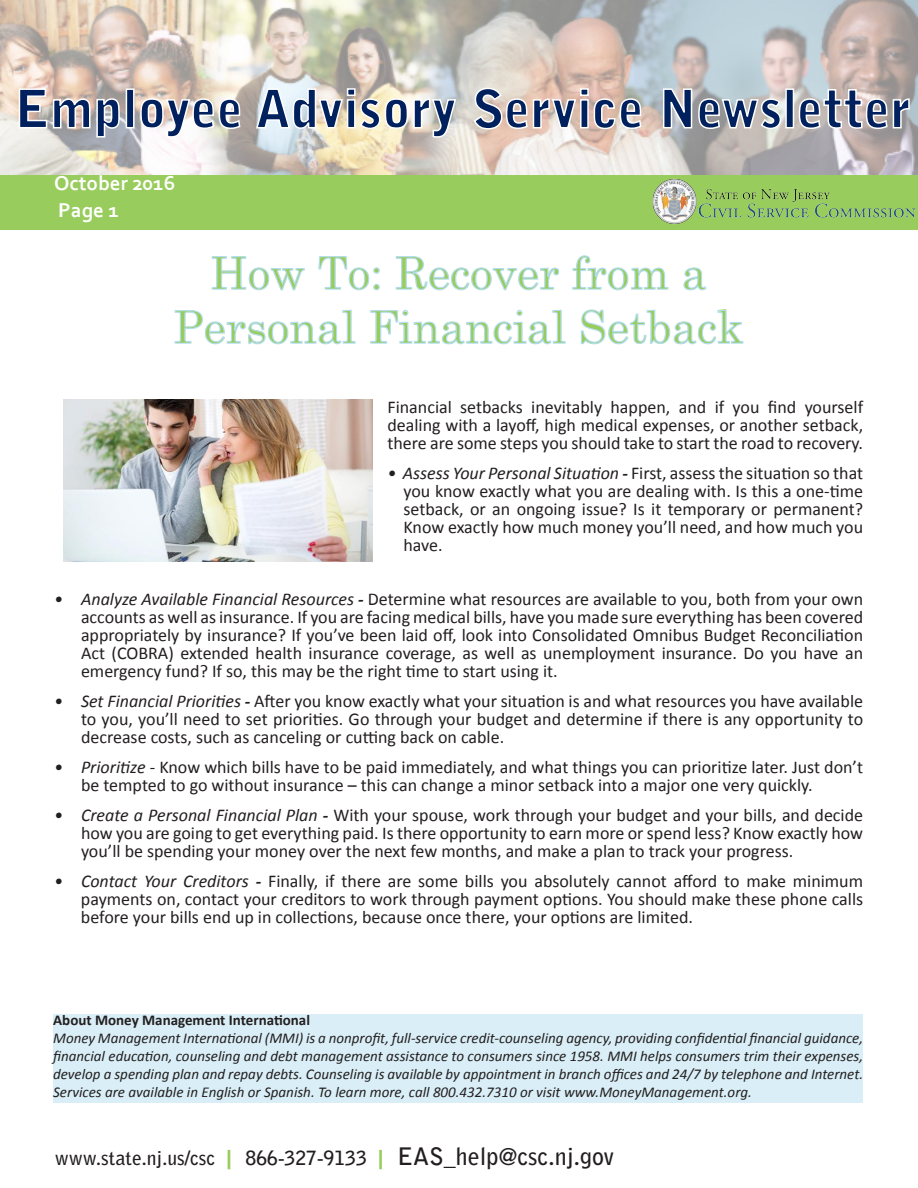
<style>
.page{position:relative;width:918px;height:1188px;background:#fff}
.page>*{position:absolute;margin:0;border:0;box-sizing:border-box;transform-origin:0 0}
.t1{font:900 52.5px "Bell Gothic Std";color:#00215d}
.t2{font:45px "Century Schoolbook";color:#98cc5c}
.t3{font:700 21px "Corbel";color:#fff}
.t4{font:700 19.5px "Bell Gothic Std";color:#231f20}
.t5{font:18px/18px "Calibri";color:#231f20;text-align:justify}
.t6{font:italic 15px/18px "Calibri";color:#231f20;text-align:justify}
.t7{font:700 15px "Calibri";color:#231f20}
.s1{font-style:italic}
.s2{font-weight:700;font-style:italic}
.s3{font-family:"Arial";font-weight:900;font-size:21px;color:#98cc5c}
.s4{font-size:24px}
</style>
<div class="page">
<div style="left:0;top:175px;width:918px;height:55px;background:#98cc5c"></div>
<svg style="left:0;top:0;width:918px;height:175px;background:#cdc7c0"></svg>
<svg style="left:18px;top:88px;width:103px;height:50px;background:#d1c6c0"></svg>
<div style="left:126px;top:88px;width:9px;height:40px;border:2px solid #fff"></div>
<svg style="left:140px;top:97px;width:101px;height:41px"></svg>
<svg style="left:255px;top:87px;width:202px;height:51px"></svg>
<svg style="left:473px;top:87px;width:169px;height:44px;background:#e1cdc3"></svg>
<svg style="left:662px;top:88px;width:120px;height:42px;background:#c5c6c6"></svg>
<div style="left:785px;top:88px;width:9px;height:40px;border:2px solid #fff"></div>
<svg style="left:797px;top:88px;width:113px;height:42px;background:#c8c0bf"></svg>
<img style="left:652px;top:178px;width:264px;height:47px">
<svg style="left:211px;top:256px;width:94px;height:35px"></svg>
<svg style="left:318px;top:256px;width:62px;height:35px"></svg>
<svg style="left:396px;top:256px;width:164px;height:35px"></svg>
<svg style="left:572px;top:255px;width:97px;height:36px"></svg>
<svg style="left:683px;top:267px;width:24px;height:24px"></svg>
<svg style="left:174px;top:309px;width:182px;height:36px"></svg>
<svg style="left:370px;top:309px;width:196px;height:36px"></svg>
<svg style="left:581px;top:309px;width:163px;height:36px"></svg>
<div style="left:53px;top:1014px;width:810px;height:89px;background:#d9eef6"></div>
<img style="left:63px;top:400px;width:309px;height:161px">
<p class="t1" style="left:15px;top:78px;width:897px">Employee Advisory Service Newsletter</p>
<p class="t3" style="left:54px;top:170px;width:123px">October 2016</p>
<p class="t3" style="left:58px;top:197px;width:62px">Page 1</p>
<p class="t2" style="left:210px;top:235px;width:498px">How To: Recover from a</p>
<p class="t2" style="left:174px;top:289px;width:572px">Personal Financial Setback</p>
<p class="t5" style="left:387px;top:398px;width:477px">Financial setbacks inevitably happen, and if you find yourself dealing with a layoff, high medical expenses, or another setback, there are some steps you should take to start the road to recovery.</p>
<p class="t5" style="left:403px;top:464px;width:461px;text-indent:-16px"><span class="s1">• Assess Your Personal Situation</span> <span class="s2">-</span> First, assess the situation so that you know exactly what you are dealing with. Is this a one-time setback, or an ongoing issue? Is it temporary or permanent?<br>Know exactly how much money you’ll need, and how much you have.</p>
<p class="t5" style="left:81px;top:590px;width:784px;text-indent:-27px"><span class="s1">• Analyze Available Financial Resources</span> <span class="s2">-</span> Determine what resources are available to you, both from your own accounts as well as insurance. If you are facing medical bills, have you made sure everything has been covered appropriately by insurance? If you’ve been laid off, look into Consolidated Omnibus Budget Reconciliation Act (COBRA) extended health insurance coverage, as well as unemployment insurance. Do you have an emergency fund? If so, this may be the right time to start using it.</p>
<p class="t5" style="left:81px;top:692px;width:784px;text-indent:-27px"><span class="s1">• Set Financial Priorities</span> <span class="s2">-</span> After you know exactly what your situation is and what resources you have available to you, you’ll need to set priorities. Go through your budget and determine if there is any opportunity to decrease costs, such as canceling or cutting back on cable.</p>
<p class="t5" style="left:81px;top:758px;width:784px;text-indent:-27px"><span class="s1">• Prioritize</span> - Know which bills have to be paid immediately, and what things you can prioritize later. Just don’t be tempted to go without insurance – this can change a minor setback into a major one very quickly.</p>
<p class="t5" style="left:81px;top:806px;width:784px;text-indent:-27px"><span class="s1">• Create a Personal Financial Plan</span> <span class="s2">-</span> With your spouse, work through your budget and your bills, and decide how you are going to get everything paid. Is there opportunity to earn more or spend less? Know exactly how you’ll be spending your money over the next few months, and make a plan to track your progress.</p>
<p class="t5" style="left:81px;top:872px;width:784px;text-indent:-27px"><span class="s1">• Contact Your Creditors</span> <span class="s2">-</span> Finally, if there are some bills you absolutely cannot afford to make minimum payments on, contact your creditors to work through payment options. You should make these phone calls before your bills end up in collections, because once there, your options are limited.</p>
<p class="t7" style="left:53px;top:1011px;width:258px">About Money Management International</p>
<p class="t6" style="left:53px;top:1029px;width:811px">Money Management International (MMI) is a nonprofit, full-service credit-counseling agency, providing confidential financial guidance, financial education, counseling and debt management assistance to consumers since 1958. MMI helps consumers trim their expenses, develop a spending plan and repay debts. Counseling is available by appointment in branch offices and 24/7 by telephone and Internet.<br>Services are available in English or Spanish. To learn more, call 800.432.7310 or visit www.MoneyManagement.org.</p>
<p class="t4" style="left:55px;top:1146px;width:561px">www.state.nj.us/csc <span class="s3">|</span> 866-327-9133 <span class="s3">|</span> <span class="s4">EAS_help@csc.nj.gov</span></p>
</div>
